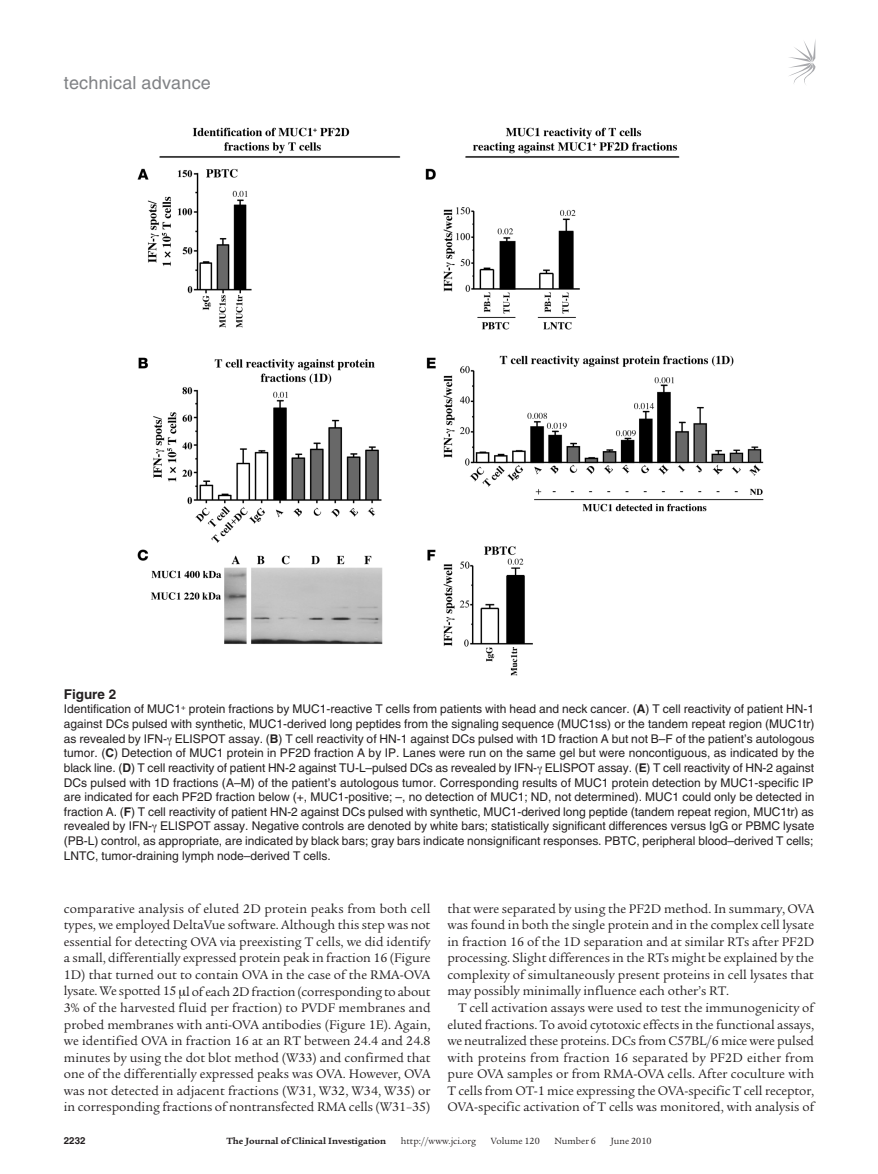
<style>
.page{position:relative;width:878px;height:1174px;background:#fff}
.page>*{position:absolute;margin:0;border:0;box-sizing:border-box;transform-origin:0 0}
.t1{font:18px "Helvetica LT Std";letter-spacing:.01em;color:#808285}
.t2{font:13.5px/16.5px "Legacy Serif Std";color:#231f20;text-align:justify}
.t3{font:700 13.5px "Helvetica LT Std";color:#231f20}
.t4{font:12px/14.7px "Helvetica LT Std";color:#231f20;text-align:justify}
.t5{font:9.75px "Legacy Serif Std";color:#231f20}
.t6{font:700 9.75px "Legacy Serif Std";color:#231f20}
.t7{font:700 9.75px "Helvetica LT Std";color:#231f20}
.s1{font-weight:700}
</style>
<div class="page">
<svg style="left:789px;top:41px;width:26px;height:44px"></svg>
<img style="left:137px;top:127px;width:627px;height:549px">
<h1 class="t1" style="left:64px;top:72px;width:149px">technical advance</h1>
<p class="t3" style="left:64px;top:686px;width:54px">Figure 2</p>
<p class="t4" style="left:64px;top:702px;width:752px">Identification of MUC1<sup>+</sup> protein fractions by MUC1-reactive T cells from patients with head and neck cancer. (<span class="s1">A</span>) T cell reactivity of patient HN-1 against DCs pulsed with synthetic, MUC1-derived long peptides from the signaling sequence (MUC1ss) or the tandem repeat region (MUC1tr) as revealed by IFN- ELISPOT assay. (<span class="s1">B</span>) T cell reactivity of HN-1 against DCs pulsed with 1D fraction A but not B–F of the patient’s autologous tumor. (<span class="s1">C</span>) Detection of MUC1 protein in PF2D fraction A by IP. Lanes were run on the same gel but were noncontiguous, as indicated by the black line. (<span class="s1">D</span>) T cell reactivity of patient HN-2 against TU-L–pulsed DCs as revealed by IFN- ELISPOT assay. (<span class="s1">E</span>) T cell reactivity of HN-2 against DCs pulsed with 1D fractions (A–M) of the patient’s autologous tumor. Corresponding results of MUC1 protein detection by MUC1-specific IP are indicated for each PF2D fraction below (+, MUC1-positive; –, no detection of MUC1; ND, not determined). MUC1 could only be detected in fraction A. (<span class="s1">F</span>) T cell reactivity of patient HN-2 against DCs pulsed with synthetic, MUC1-derived long peptide (tandem repeat region, MUC1tr) as revealed by IFN- ELISPOT assay. Negative controls are denoted by white bars; statistically significant differences versus IgG or PBMC lysate (PB-L) control, as appropriate, are indicated by black bars; gray bars indicate nonsignificant responses. PBTC, peripheral blood–derived T cells; LNTC, tumor-draining lymph node–derived T cells.</p>
<p class="t2" style="left:64px;top:900px;width:368px">comparative analysis of eluted 2D protein peaks from both cell types, we employed DeltaVue software. Although this step was not essential for detecting OVA via preexisting T cells, we did identify a small, differentially expressed protein peak in fraction 16 (Figure 1D) that turned out to contain OVA in the case of the RMA-OVA lysate. We spotted 15 l of each 2D fraction (corresponding to about 3% of the harvested fluid per fraction) to PVDF membranes and probed membranes with anti-OVA antibodies (Figure 1E). Again, we identified OVA in fraction 16 at an RT between 24.4 and 24.8 minutes by using the dot blot method (W33) and confirmed that one of the differentially expressed peaks was OVA. However, OVA was not detected in adjacent fractions (W31, W32, W34, W35) or in corresponding fractions of nontransfected RMA cells (W31–35)</p>
<p class="t2" style="left:447px;top:900px;width:368px">that were separated by using the PF2D method. In summary, OVA was found in both the single protein and in the complex cell lysate in fraction 16 of the 1D separation and at similar RTs after PF2D processing. Slight differences in the RTs might be explained by the complexity of simultaneously present proteins in cell lysates that may possibly minimally influence each other’s RT.</p>
<p class="t2" style="left:447px;top:999px;width:368px;text-indent:11px">T cell activation assays were used to test the immunogenicity of eluted fractions. To avoid cytotoxic effects in the functional assays, we neutralized these proteins. DCs from C57BL/6 mice were pulsed with proteins from fraction 16 separated by PF2D either from pure OVA samples or from RMA-OVA cells. After coculture with T cells from OT-1 mice expressing the OVA-specific T cell receptor, OVA-specific activation of T cells was monitored, with analysis of</p>
<p class="t7" style="left:64px;top:1134px;width:23px">2232</p>
<p class="t6" style="left:226px;top:1135px;width:161px">The Journal of Clinical Investigation</p>
<p class="t5" style="left:401px;top:1135px;width:77px">http://www.jci.org</p>
<p class="t5" style="left:491px;top:1135px;width:50px">Volume 120</p>
<p class="t5" style="left:554px;top:1135px;width:43px">Number 6</p>
<p class="t5" style="left:610px;top:1135px;width:42px">June 2010</p>
</div>
